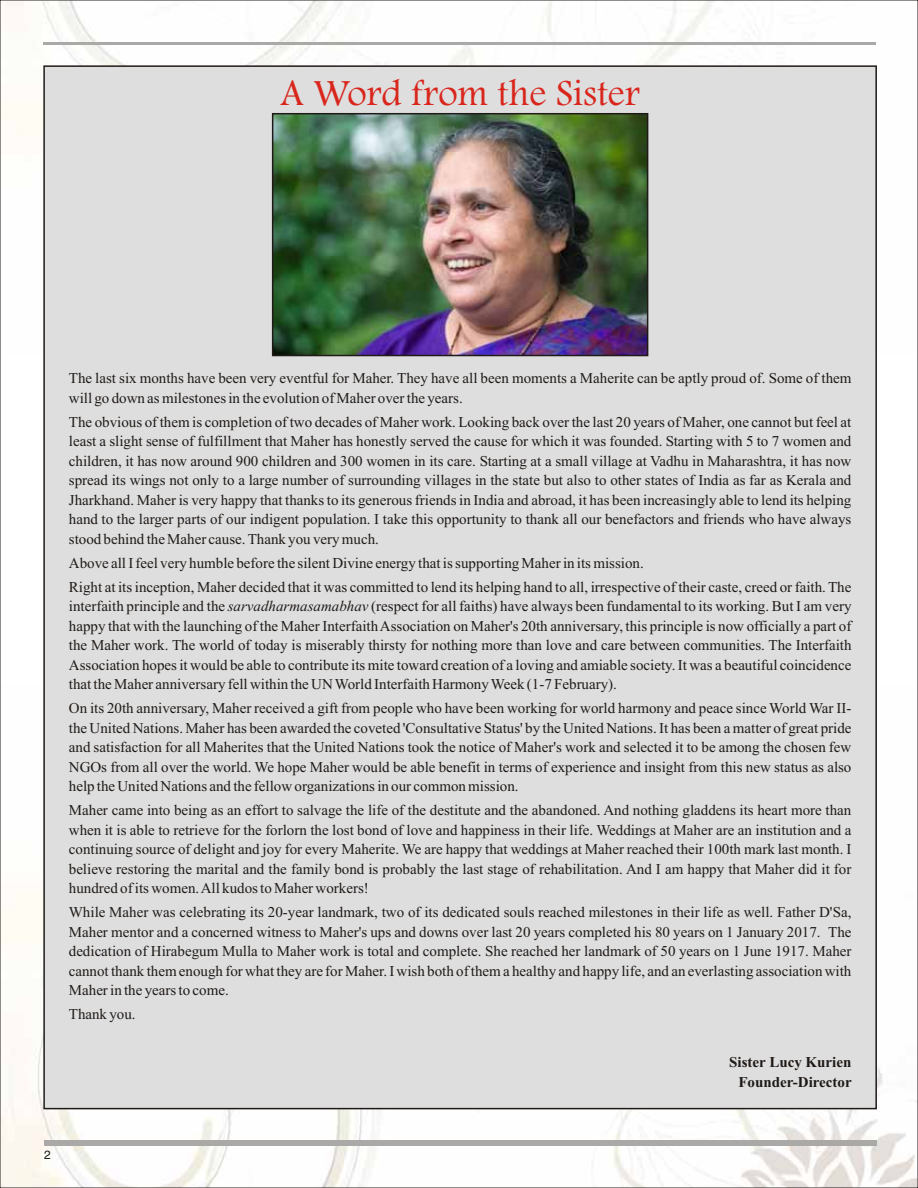
<style>
.page{position:relative;width:918px;height:1188px;background:#fff}
.page>*{position:absolute;margin:0;border:0;box-sizing:border-box;transform-origin:0 0}
.t1{font:38.1px "Footlight MT Light";color:#d9261c}
.t2{font:15px/19.5px "Times New Roman";color:#1f1a17;text-align:justify}
.t3{font:700 15px/19.5px "Times New Roman";color:#1f1a17;text-align:right}
.t4{font:12px "Switzerland";color:#1f1a17}
.s1{font-style:italic}
</style>
<div class="page">
<img style="left:2px;top:892px;width:914px;height:294px">
<img style="left:2px;top:2px;width:874px;height:134px">
<div style="left:43px;top:65px;width:834px;height:1044px;background:#dedede;border:2px solid #1f1a17"></div>
<div style="left:44px;top:1140px;width:833px;height:5px;background:#aba8a8"></div>
<hr style="left:43px;top:43px;width:832px;height:2px;background:#aba8a8">
<img style="left:275px;top:116px;width:370px;height:237px">
<div style="left:272px;top:113px;width:376px;height:243px;border:2px solid #1f1a17"></div>
<h1 class="t1" style="left:281px;top:70px;width:361px">A Word from the Sister</h1>
<p class="t2" style="left:69px;top:370px;width:784px">The last six months have been very eventful for Maher. They have all been moments a Maherite can be aptly proud of. Some of them will go down as milestones in the evolution of Maher over the years.</p>
<p class="t2" style="left:69px;top:414px;width:784px">The obvious of them is completion of two decades of Maher work. Looking back over the last 20 years of Maher, one cannot but feel at least a slight sense of fulfillment that Maher has honestly served the cause for which it was founded. Starting with 5 to 7 women and children, it has now around 900 children and 300 women in its care. Starting at a small village at Vadhu in Maharashtra, it has now spread its wings not only to a large number of surrounding villages in the state but also to other states of India as far as Kerala and Jharkhand. Maher is very happy that thanks to its generous friends in India and abroad, it has been increasingly able to lend its helping hand to the larger parts of our indigent population. I take this opportunity to thank all our benefactors and friends who have always stood behind the Maher cause. Thank you very much.</p>
<p class="t2" style="left:69px;top:552px;width:784px;line-height:24px">Above all I feel very humble before the silent Divine energy that is supporting Maher in its mission.<br>Right at its inception, Maher decided that it was committed to lend its helping hand to all, irrespective of their caste, creed or faith. The</p>
<p class="t2" style="left:69px;top:598px;width:784px">interfaith principle and the <span class="s1">sarvadharmasamabhav</span> (respect for all faiths) have always been fundamental to its working. But I am very happy that with the launching of the Maher Interfaith Association on Maher's 20th anniversary, this principle is now officially a part of the Maher work. The world of today is miserably thirsty for nothing more than love and care between communities. The Interfaith Association hopes it would be able to contribute its mite toward creation of a loving and amiable society. It was a beautiful coincidence that the Maher anniversary fell within the UN World Interfaith Harmony Week (1-7 February).</p>
<p class="t2" style="left:69px;top:700px;width:784px">On its 20th anniversary, Maher received a gift from people who have been working for world harmony and peace since World War II&shy;the United Nations. Maher has been awarded the coveted 'Consultative Status' by the United Nations. It has been a matter of great pride and satisfaction for all Maherites that the United Nations took the notice of Maher's work and selected it to be among the chosen few NGOs from all over the world. We hope Maher would be able benefit in terms of experience and insight from this new status as also help the United Nations and the fellow organizations in our common mission.</p>
<p class="t2" style="left:69px;top:802px;width:784px">Maher came into being as an effort to salvage the life of the destitute and the abandoned. And nothing gladdens its heart more than when it is able to retrieve for the forlorn the lost bond of love and happiness in their life. Weddings at Maher are an institution and a continuing source of delight and joy for every Maherite. We are happy that weddings at Maher reached their 100th mark last month. I believe restoring the marital and the family bond is probably the last stage of rehabilitation. And I am happy that Maher did it for hundred of its women. All kudos to Maher workers!</p>
<p class="t2" style="left:69px;top:904px;width:784px">While Maher was celebrating its 20-year landmark, two of its dedicated souls reached milestones in their life as well. Father D'Sa, Maher mentor and a concerned witness to Maher's ups and downs over last 20 years completed his 80 years on 1 January 2017. The dedication of Hirabegum Mulla to Maher work is total and complete. She reached her landmark of 50 years on 1 June 1917. Maher cannot thank them enough for what they are for Maher. I wish both of them a healthy and happy life, and an everlasting association with Maher in the years to come.</p>
<p class="t2" style="left:69px;top:1006px;width:68px">Thank you.</p>
<p class="t3" style="left:729px;top:1054px;width:124px">Sister Lucy Kurien<br>Founder-Director</p>
<p class="t4" style="left:44px;top:1150px;width:8px">2</p>
</div>
